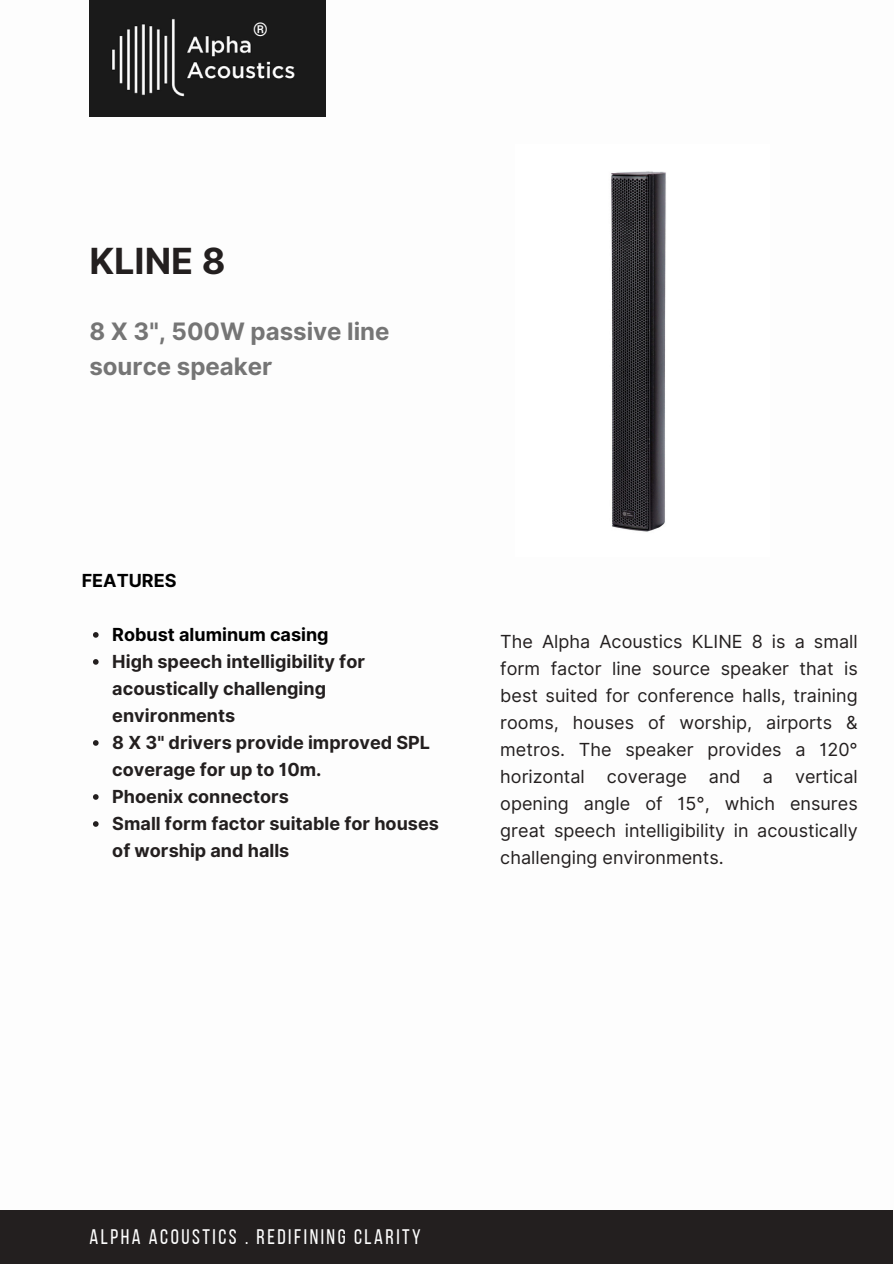
<style>
.page{position:relative;width:894px;height:1264px;background:#fff}
.page>*{position:absolute;margin:0;border:0;box-sizing:border-box;transform-origin:0 0}
.t1{font:700 36px "Inter";color:#231f1f}
.t2{font:700 24px/34.8px "Inter";color:#757575}
.t3{font:21px "Bebas Neue";letter-spacing:.12em;color:#fdfdfd}
.t4{font:18.75px "Inter";color:#fdfdfd}
.t5{font:18px/27px "Inter";color:#231f1f;text-align:justify}
.t6{font:700 18px/27px "Inter";color:#231f1f}
.t7{font:700 18px "Inter";color:#000}
</style>
<div class="page">
<img style="left:89px;top:0;width:237px;height:117px">
<div style="left:0;top:1209px;width:892px;height:54px;background:#231f1f"></div>
<img style="left:611px;top:171px;width:55px;height:361px">
<svg style="left:93px;top:632px;width:6px;height:5px"></svg>
<svg style="left:93px;top:659px;width:6px;height:5px"></svg>
<svg style="left:93px;top:740px;width:6px;height:5px"></svg>
<svg style="left:93px;top:794px;width:6px;height:5px"></svg>
<svg style="left:93px;top:821px;width:6px;height:5px"></svg>
<h3 class="t4" style="left:253px;top:18px;width:17px">®</h3>
<p class="t1" style="left:89px;top:240px;width:137px">KLINE 8</p>
<p class="t2" style="left:89px;top:314px;width:301px">8 X 3", 500W passive line source speaker</p>
<h2 class="t7" style="left:82px;top:569px;width:96px">FEATURES</h2>
<h4 class="t7" style="left:112px;top:623px;width:218px">Robust aluminum casing</h4>
<p class="t6" style="left:112px;top:648px;width:254px">High speech intelligibility for acoustically challenging environments</p>
<p class="t6" style="left:112px;top:729px;width:319px">8 X 3" drivers provide improved SPL coverage for up to 10m.</p>
<p class="t6" style="left:112px;top:783px;width:178px">Phoenix connectors</p>
<p class="t6" style="left:112px;top:810px;width:328px">Small form factor suitable for houses of worship and halls</p>
<h1 class="t5" style="left:500px;top:628px;width:359px">The Alpha Acoustics KLINE 8 is a small form factor line source speaker that is best suited for conference halls, training rooms, houses of worship, airports &amp; metros. The speaker provides a 120° horizontal coverage and a vertical opening angle of 15°, which ensures great speech intelligibility in acoustically challenging environments.</h1>
<p class="t3" style="left:89px;top:1228px;width:333px">ALPHA ACOUSTICS . REDIFINING CLARITY</p>
</div>
